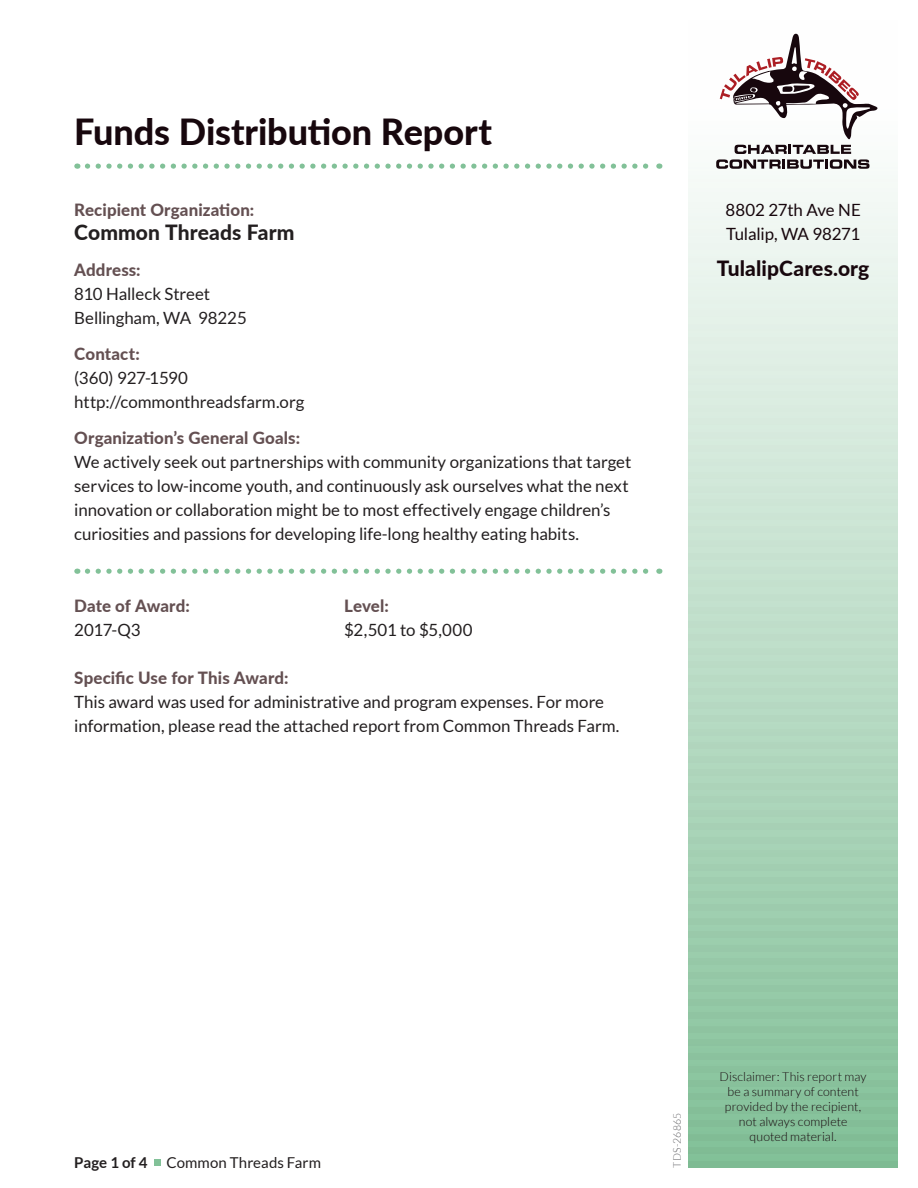
<style>
.page{position:relative;width:918px;height:1188px;background:#fff}
.page>*{position:absolute;margin:0;border:0;box-sizing:border-box;transform-origin:0 0}
.t1{font:800 36px "Lato";letter-spacing:-.005em;color:#17070d}
.ORGANIZATION_NAME{font:800 21px "Lato";letter-spacing:.005em;color:#231f20}
.t2{font:800 21px "Lato";letter-spacing:.005em;color:#17070d}
.BODY{font:16.8px/24px "Lato";letter-spacing:-.005em;color:#231f20}
.SUBHEAD{font:800 16.8px "Lato";letter-spacing:.005em;color:#645052}
.t3{font:16.8px/24px "Lato";letter-spacing:-.01em;color:#17070d}
.BODY-2{font:800 16.8px "Lato";letter-spacing:.005em;color:#645052}
.t4{font:15px "Lato";letter-spacing:.005em;color:#231f20}
.t5{font:700 15px "Lato";color:#231f20}
.t6{font:300 12.3px/14.9px "Lato";letter-spacing:.01em;color:#17070d;text-align:center}
.t7{font:300 10.5px "Lato";letter-spacing:.025em;color:#636366}
</style>
<div class="page">
<svg style="left:688px;top:144px;width:210px;height:1017px;background:#bcddc8"></svg>
<div style="left:688px;top:122px;width:210px;height:6px;background:#fbfdfc"></div>
<div style="left:688px;top:135px;width:210px;height:7px;background:#fafcfb"></div>
<div style="left:688px;top:148px;width:210px;height:7px;background:#f8fbf9"></div>
<div style="left:688px;top:162px;width:210px;height:7px;background:#f7fbf8"></div>
<div style="left:688px;top:176px;width:210px;height:6px;background:#f5f9f6"></div>
<div style="left:688px;top:189px;width:210px;height:7px;background:#f3f9f5"></div>
<div style="left:688px;top:202px;width:210px;height:7px;background:#f2f8f4"></div>
<div style="left:688px;top:216px;width:210px;height:7px;background:#f0f7f3"></div>
<div style="left:688px;top:230px;width:210px;height:6px;background:#eef6f1"></div>
<div style="left:688px;top:243px;width:210px;height:7px;background:#edf5f0"></div>
<div style="left:688px;top:256px;width:210px;height:7px;background:#ebf4ee"></div>
<div style="left:688px;top:270px;width:210px;height:7px;background:#eaf4ed"></div>
<div style="left:688px;top:284px;width:210px;height:6px;background:#e8f3eb"></div>
<div style="left:688px;top:297px;width:210px;height:7px;background:#e6f2ea"></div>
<div style="left:688px;top:310px;width:210px;height:7px;background:#e5f1e9"></div>
<div style="left:688px;top:324px;width:210px;height:7px;background:#e3f0e8"></div>
<div style="left:688px;top:338px;width:210px;height:6px;background:#e1efe6"></div>
<div style="left:688px;top:351px;width:210px;height:7px;background:#e0eee5"></div>
<div style="left:688px;top:364px;width:210px;height:7px;background:#deede3"></div>
<div style="left:688px;top:378px;width:210px;height:7px;background:#ddede2"></div>
<div style="left:688px;top:392px;width:210px;height:6px;background:#dbece0"></div>
<div style="left:688px;top:405px;width:210px;height:7px;background:#d9ebdf"></div>
<div style="left:688px;top:418px;width:210px;height:7px;background:#d8eade"></div>
<div style="left:688px;top:432px;width:210px;height:7px;background:#d6e9dd"></div>
<div style="left:688px;top:446px;width:210px;height:6px;background:#d4e8db"></div>
<div style="left:688px;top:459px;width:210px;height:7px;background:#d2e7da"></div>
<div style="left:688px;top:472px;width:210px;height:7px;background:#d1e7d8"></div>
<div style="left:688px;top:486px;width:210px;height:7px;background:#cfe6d7"></div>
<div style="left:688px;top:500px;width:210px;height:6px;background:#cde5d5"></div>
<div style="left:688px;top:513px;width:210px;height:7px;background:#cce4d4"></div>
<div style="left:688px;top:526px;width:210px;height:7px;background:#cae3d3"></div>
<div style="left:688px;top:540px;width:210px;height:7px;background:#c9e2d2"></div>
<div style="left:688px;top:554px;width:210px;height:6px;background:#c7e1d0"></div>
<div style="left:688px;top:567px;width:210px;height:7px;background:#c5e0cf"></div>
<div style="left:688px;top:580px;width:210px;height:7px;background:#c4e0cd"></div>
<div style="left:688px;top:594px;width:210px;height:7px;background:#c2dfcc"></div>
<div style="left:688px;top:608px;width:210px;height:6px;background:#c0deca"></div>
<div style="left:688px;top:621px;width:210px;height:7px;background:#bfddc9"></div>
<div style="left:688px;top:634px;width:210px;height:7px;background:#bedcc8"></div>
<div style="left:688px;top:648px;width:210px;height:7px;background:#bcdcc7"></div>
<div style="left:688px;top:662px;width:210px;height:6px;background:#badbc5"></div>
<div style="left:688px;top:675px;width:210px;height:7px;background:#b9dac4"></div>
<div style="left:688px;top:688px;width:210px;height:7px;background:#b7d9c3"></div>
<div style="left:688px;top:702px;width:210px;height:7px;background:#b6d8c2"></div>
<div style="left:688px;top:716px;width:210px;height:6px;background:#b4d7c0"></div>
<div style="left:688px;top:729px;width:210px;height:7px;background:#b2d6bf"></div>
<div style="left:688px;top:742px;width:210px;height:7px;background:#b1d5bd"></div>
<div style="left:688px;top:756px;width:210px;height:7px;background:#afd5bc"></div>
<div style="left:688px;top:770px;width:210px;height:6px;background:#aed4bb"></div>
<div style="left:688px;top:783px;width:210px;height:7px;background:#acd3b9"></div>
<div style="left:688px;top:796px;width:210px;height:7px;background:#aad2b8"></div>
<div style="left:688px;top:810px;width:210px;height:7px;background:#a9d1b7"></div>
<div style="left:688px;top:824px;width:210px;height:6px;background:#a7d0b5"></div>
<div style="left:688px;top:837px;width:210px;height:7px;background:#a5cfb4"></div>
<div style="left:688px;top:850px;width:210px;height:7px;background:#a3cfb2"></div>
<div style="left:688px;top:864px;width:210px;height:7px;background:#a2ceb1"></div>
<div style="left:688px;top:878px;width:210px;height:6px;background:#a0cdb0"></div>
<div style="left:688px;top:891px;width:210px;height:7px;background:#9eccae"></div>
<div style="left:688px;top:904px;width:210px;height:7px;background:#9dcbad"></div>
<div style="left:688px;top:918px;width:210px;height:7px;background:#9bcaab"></div>
<div style="left:688px;top:932px;width:210px;height:6px;background:#9ac9aa"></div>
<div style="left:688px;top:945px;width:210px;height:7px;background:#98c8a9"></div>
<div style="left:688px;top:958px;width:210px;height:7px;background:#96c8a7"></div>
<div style="left:688px;top:972px;width:210px;height:7px;background:#95c7a6"></div>
<div style="left:688px;top:986px;width:210px;height:6px;background:#93c6a5"></div>
<div style="left:688px;top:999px;width:210px;height:7px;background:#91c5a3"></div>
<div style="left:688px;top:1012px;width:210px;height:7px;background:#90c4a2"></div>
<div style="left:688px;top:1026px;width:210px;height:7px;background:#8ec3a0"></div>
<div style="left:688px;top:1040px;width:210px;height:6px;background:#8dc39f"></div>
<div style="left:688px;top:1053px;width:210px;height:7px;background:#8bc19e"></div>
<div style="left:688px;top:1066px;width:210px;height:7px;background:#89c19c"></div>
<div style="left:688px;top:1080px;width:210px;height:7px;background:#88c09b"></div>
<div style="left:688px;top:1094px;width:210px;height:6px;background:#86bf9a"></div>
<div style="left:688px;top:1107px;width:210px;height:7px;background:#84be98"></div>
<div style="left:688px;top:1120px;width:210px;height:7px;background:#83bd97"></div>
<div style="left:688px;top:1134px;width:210px;height:7px;background:#81bc95"></div>
<div style="left:688px;top:1148px;width:210px;height:6px;background:#80bc94"></div>
<div style="left:688px;top:1161px;width:210px;height:7px;background:#7ebb93"></div>
<svg style="left:720px;top:34px;width:158px;height:105px"></svg>
<svg style="left:716px;top:145px;width:154px;height:24px"></svg>
<svg style="left:87px;top:164px;width:573px;height:5px"></svg>
<svg style="left:87px;top:569px;width:573px;height:5px"></svg>
<div style="left:154px;top:1159px;width:6px;height:7px;background:#82c198"></div>
<p class="t1" style="left:74px;top:105px;width:419px">Funds Distribution Report</p>
<p class="SUBHEAD" style="left:74px;top:197px;width:182px">Recipient Organization:</p>
<p class="ORGANIZATION_NAME" style="left:74px;top:217px;width:222px">Common Threads Farm</p>
<p class="SUBHEAD" style="left:74px;top:257px;width:68px">Address:</p>
<p class="BODY" style="left:74px;top:282px;width:174px">810 Halleck Street<br>Bellingham, WA 98225</p>
<p class="SUBHEAD" style="left:74px;top:341px;width:67px">Contact:</p>
<p class="BODY" style="left:74px;top:366px;width:232px">(360) 927-1590 http://commonthreadsfarm.org</p>
<p class="SUBHEAD" style="left:74px;top:425px;width:227px">Organization’s General Goals:</p>
<p class="BODY" style="left:74px;top:450px;width:559px">We actively seek out partnerships with community organizations that target services to low-income youth, and continuously ask ourselves what the next innovation or collaboration might be to most effectively engage children’s curiosities and passions for developing life-long healthy eating habits.</p>
<p class="SUBHEAD" style="left:74px;top:593px;width:117px">Date of Award:</p>
<p class="SUBHEAD" style="left:344px;top:593px;width:46px">Level:</p>
<p class="BODY" style="left:74px;top:618px;width:68px">2017-Q3</p>
<p class="BODY" style="left:344px;top:618px;width:130px">$2,501 to $5,000</p>
<p class="BODY-2" style="left:74px;top:665px;width:216px">Specific Use for This Award:</p>
<p class="BODY" style="left:74px;top:690px;width:547px">This award was used for administrative and program expenses. For more information, please read the attached report from Common Threads Farm.</p>
<p class="t3" style="left:725px;top:198px;width:137px">8802 27th Ave NE<br>Tulalip, WA 98271</p>
<p class="t2" style="left:717px;top:253px;width:154px">TulalipCares.org</p>
<p class="t5" style="left:74px;top:1154px;width:75px">Page 1 of 4</p>
<p class="t4" style="left:166px;top:1154px;width:156px">Common Threads Farm</p>
<p class="t7" style="left:672px;top:1168px;width:57px;rotate:-90deg">TDS-26865</p>
<p class="t6" style="left:720px;top:1070px;width:149px">Disclaimer: This report may be a summary of content provided by the recipient, not always complete quoted material.</p>
</div>
